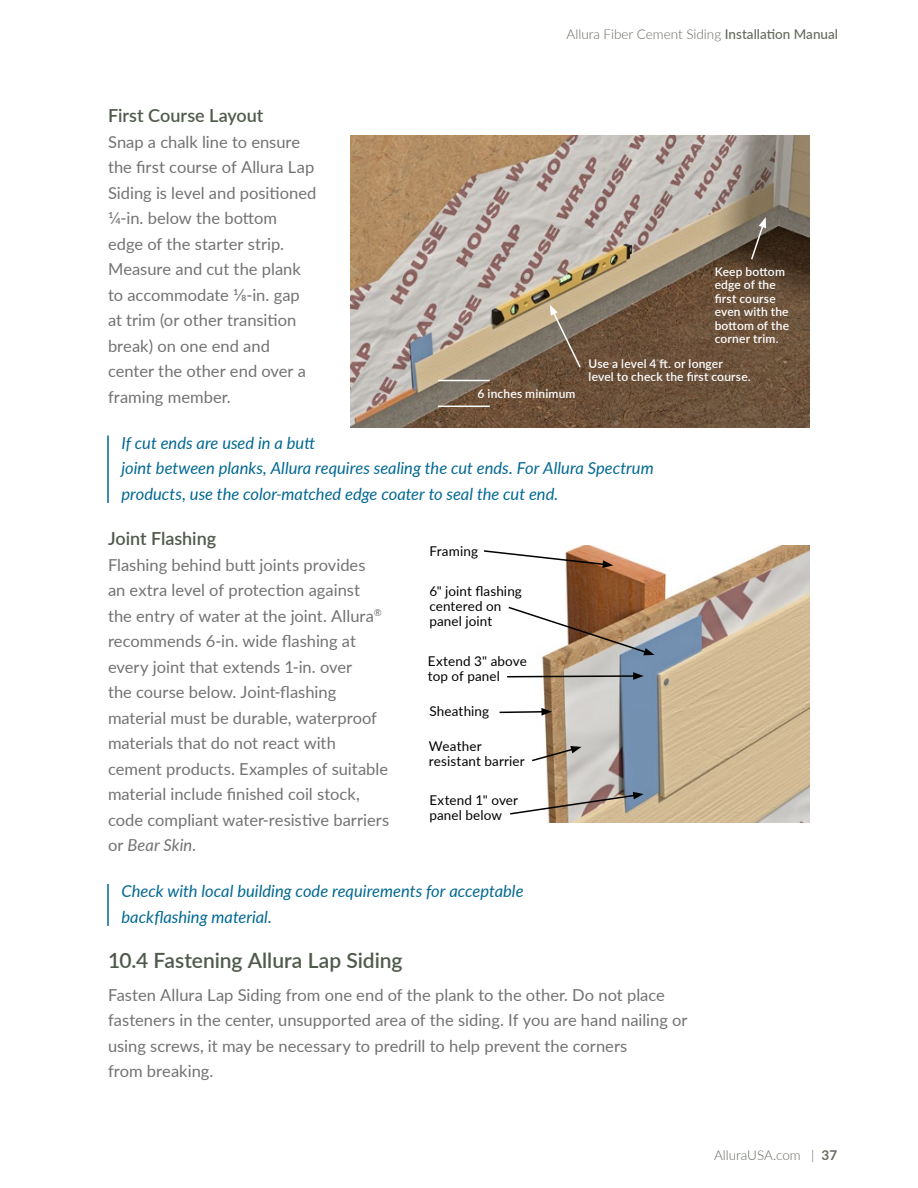
<style>
.page{position:relative;width:918px;height:1188px;background:#fff}
.page>*{position:absolute;margin:0;border:0;box-sizing:border-box;transform-origin:0 0}
.t1{font:600 21px "Lato";letter-spacing:-.005em;color:#505a4c}
.t2{font:600 18px "Lato";color:#505a4c}
.t3{font:16.5px/25.5px "Lato";color:#717271}
.t4{font:italic 16.5px/25.5px "Lato";color:#006892}
.t5{font:13.5px/15px "Lato";letter-spacing:.01em;color:#000}
.t6{font:300 13.5px "Lato";color:#646a5d}
.t7{font:600 12px/13.5px "Lato";letter-spacing:.015em;color:#fff}
.s1{font-weight:500}
.s2{font-style:italic}
.s3{font-weight:700}
</style>
<div class="page">
<hr style="left:107px;top:435px;width:2px;height:68px;background:#006892">
<hr style="left:107px;top:884px;width:2px;height:42px;background:#006892">
<img style="left:350px;top:136px;width:460px;height:292px">
<svg style="left:550px;top:305px;width:32px;height:64px;background:#877663"></svg>
<svg style="left:750px;top:217px;width:16px;height:44px"></svg>
<hr style="left:438px;top:406px;width:52px;height:1px;background:#fff">
<hr style="left:438px;top:380px;width:52px;height:1px;background:#fff">
<img style="left:542px;top:545px;width:268px;height:277px">
<svg style="left:484px;top:549px;width:129px;height:19px"></svg>
<svg style="left:507px;top:672px;width:137px;height:8px"></svg>
<svg style="left:532px;top:746px;width:50px;height:16px"></svg>
<svg style="left:510px;top:792px;width:134px;height:24px"></svg>
<svg style="left:499px;top:708px;width:53px;height:8px"></svg>
<svg style="left:508px;top:606px;width:146px;height:49px"></svg>
<p class="t6" style="left:567px;top:24px;width:273px">Allura Fiber Cement Siding <span class="s1">Installation Manual</span></p>
<p class="t2" style="left:108px;top:103px;width:157px">First Course Layout</p>
<p class="t3" style="left:108px;top:129px;width:210px">Snap a chalk line to ensure the first course of Allura Lap<br>Siding is level and positioned<br>1/4-in. below the bottom<br>edge of the starter strip.<br>Measure and cut the plank to accommodate 1/8-in. gap at trim (or other transition break) on one end and center the other end over a framing member.</p>
<p class="t4" style="left:121px;top:429px;width:534px">If cut ends are used in a butt<br>joint between planks, Allura requires sealing the cut ends. For Allura Spectrum products, use the color-matched edge coater to seal the cut end.</p>
<p class="t2" style="left:108px;top:526px;width:110px">Joint Flashing</p>
<p class="t3" style="left:108px;top:552px;width:283px">Flashing behind butt joints provides<br>an extra level of protection against<br>the entry of water at the joint. Allura<sup>® </sup>recommends 6-in. wide flashing at every joint that extends 1-in. over<br>the course below. Joint-flashing material must be durable, waterproof materials that do not react with cement products. Examples of suitable material include finished coil stock, code compliant water-resistive barriers or <span class="s2">Bear Skin</span>.</p>
<p class="t4" style="left:122px;top:878px;width:404px">Check with local building code requirements for acceptable backflashing material.</p>
<p class="t1" style="left:108px;top:946px;width:296px">10.4 Fastening Allura Lap Siding</p>
<p class="t3" style="left:108px;top:981px;width:581px">Fasten Allura Lap Siding from one end of the plank to the other. Do not place fasteners in the center, unsupported area of the siding. If you are hand nailing or using screws, it may be necessary to predrill to help prevent the corners<br>from breaking.</p>
<p class="t7" style="left:715px;top:264px;width:76px">Keep bottom edge of the first course even with the bottom of the corner trim.</p>
<p class="t7" style="left:589px;top:356px;width:164px">Use a level 4 ft. or longer level to check the first course.</p>
<p class="t7" style="left:478px;top:386px;width:99px">6 inches minimum</p>
<p class="t5" style="left:429px;top:543px;width:50px">Framing</p>
<p class="t5" style="left:429px;top:583px;width:94px">6" joint flashing centered on panel joint</p>
<p class="t5" style="left:428px;top:653px;width:101px">Extend 3" above top of panel</p>
<p class="t5" style="left:429px;top:703px;width:61px">Sheathing</p>
<p class="t5" style="left:429px;top:738px;width:97px">Weather resistant barrier</p>
<p class="t5" style="left:429px;top:792px;width:90px">Extend 1" over panel below</p>
<p class="t6" style="left:714px;top:1146px;width:125px">AlluraUSA.com | <span class="s3">37</span></p>
</div>
